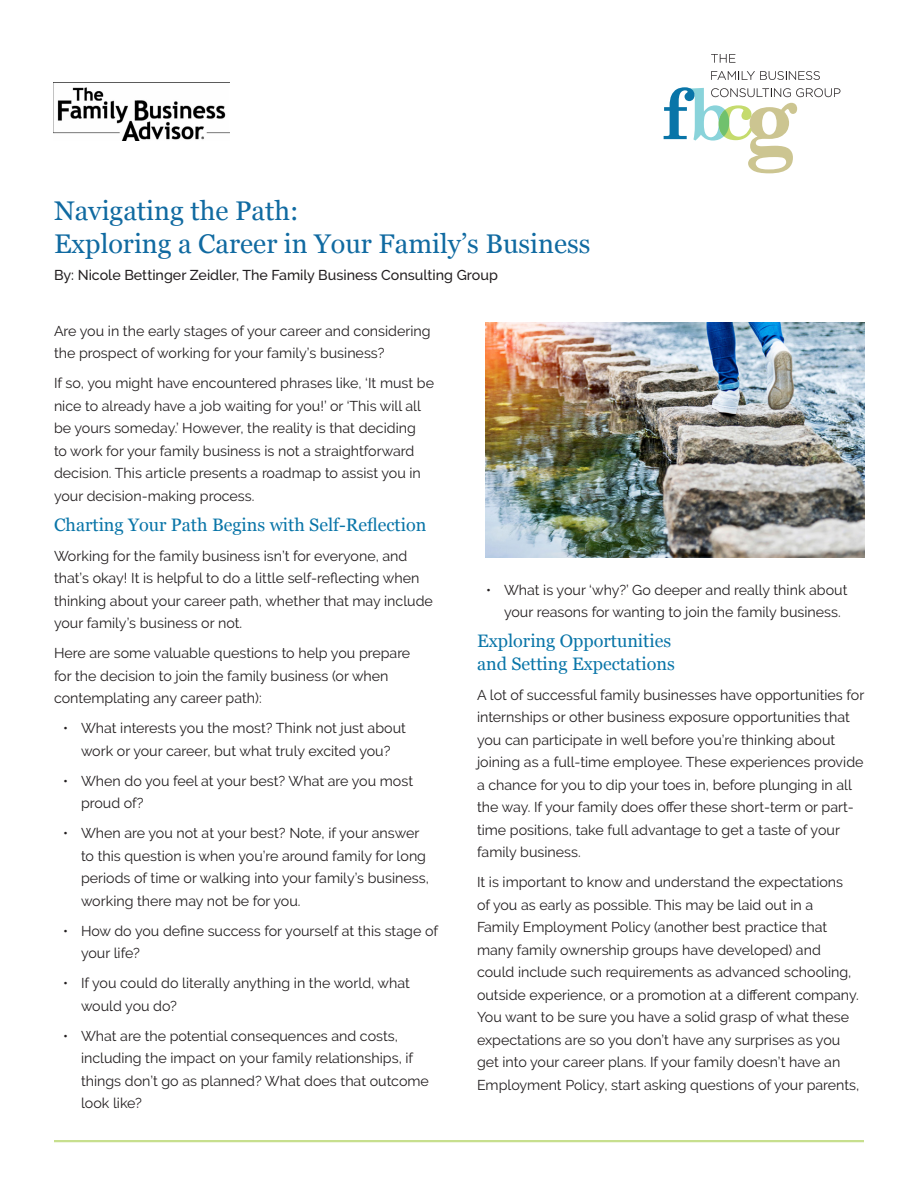
<style>
.page{position:relative;width:918px;height:1188px;background:#fff}
.page>*{position:absolute;margin:0;border:0;box-sizing:border-box;transform-origin:0 0}
.t1{font:27px/33px "Georgia";color:#106aa1}
.copy{font:18px/22.5px "Georgia";color:#0975a8}
.copy-2{font:14.25px/22.5px "Raleway";color:#231f20}
.t2{font:500 14.25px "Raleway";color:#231f20}
</style>
<div class="page">
<svg style="left:711px;top:54px;width:24px;height:9px"></svg>
<svg style="left:711px;top:71px;width:109px;height:9px"></svg>
<svg style="left:664px;top:87px;width:176px;height:86px"></svg>
<img style="left:54px;top:82px;width:176px;height:59px">
<hr style="left:54px;top:1140px;width:810px;height:2px;background:#c7df8e">
<img style="left:485px;top:322px;width:380px;height:236px">
<p class="t1" style="left:54px;top:193px;width:538px">Navigating the Path:<br>Exploring a Career in Your Family’s Business</p>
<p class="t2" style="left:54px;top:267px;width:445px">By: Nicole Bettinger Zeidler, The Family Business Consulting Group</p>
<p class="copy-2" style="left:54px;top:319px;width:378px">Are you in the early stages of your career and considering the prospect of working for your family’s business?</p>
<p class="copy-2" style="left:54px;top:372px;width:382px">If so, you might have encountered phrases like, ‘It must be nice to already have a job waiting for you!’ or ‘This will all be yours someday.’ However, the reality is that deciding<br>to work for your family business is not a straightforward decision. This article presents a roadmap to assist you in your decision-making process.</p>
<p class="copy" style="left:54px;top:512px;width:374px">Charting Your Path Begins with Self-Reflection</p>
<p class="copy-2" style="left:54px;top:544px;width:380px">Working for the family business isn’t for everyone, and that’s okay! It is helpful to do a little self-reflecting when thinking about your career path, whether that may include your family’s business or not.</p>
<p class="copy-2" style="left:54px;top:642px;width:358px">Here are some valuable questions to help you prepare for the decision to join the family business (or when contemplating any career path):</p>
<p class="copy-2" style="left:63px;top:717px;width:344px;text-align:center">• What interests you the most? Think not just about work or your career, but what truly excited you?</p>
<p class="copy-2" style="left:81px;top:769px;width:334px;text-indent:-18px">• When do you feel at your best? What are you most proud of?</p>
<p class="copy-2" style="left:81px;top:822px;width:349px;text-indent:-18px">• When are you not at your best? Note, if your answer to this question is when you’re around family for long periods of time or walking into your family’s business, working there may not be for you.</p>
<p class="copy-2" style="left:81px;top:919px;width:359px;text-indent:-18px">• How do you define success for yourself at this stage of your life?</p>
<p class="copy-2" style="left:81px;top:972px;width:331px;text-indent:-18px">• If you could do literally anything in the world, what would you do?</p>
<p class="copy-2" style="left:81px;top:1024px;width:349px;text-indent:-18px">• What are the potential consequences and costs, including the impact on your family relationships, if things don’t go as planned? What does that outcome look like?</p>
<p class="copy-2" style="left:504px;top:578px;width:345px;text-indent:-18px">• What is your ‘why?’ Go deeper and really think about your reasons for wanting to join the family business.</p>
<p class="copy" style="left:477px;top:629px;width:199px">Exploring Opportunities and Setting Expectations</p>
<p class="copy-2" style="left:477px;top:683px;width:389px">A lot of successful family businesses have opportunities for internships or other business exposure opportunities that you can participate in well before you’re thinking about joining as a full-time employee. These experiences provide a chance for you to dip your toes in, before plunging in all the way. If your family does offer these short-term or part&shy;time positions, take full advantage to get a taste of your family business.</p>
<p class="copy-2" style="left:477px;top:871px;width:384px">It is important to know and understand the expectations of you as early as possible. This may be laid out in a Family Employment Policy (another best practice that many family ownership groups have developed) and could include such requirements as advanced schooling, outside experience, or a promotion at a different company.<br>You want to be sure you have a solid grasp of what these expectations are so you don’t have any surprises as you get into your career plans. If your family doesn’t have an Employment Policy, start asking questions of your parents,</p>
</div>
